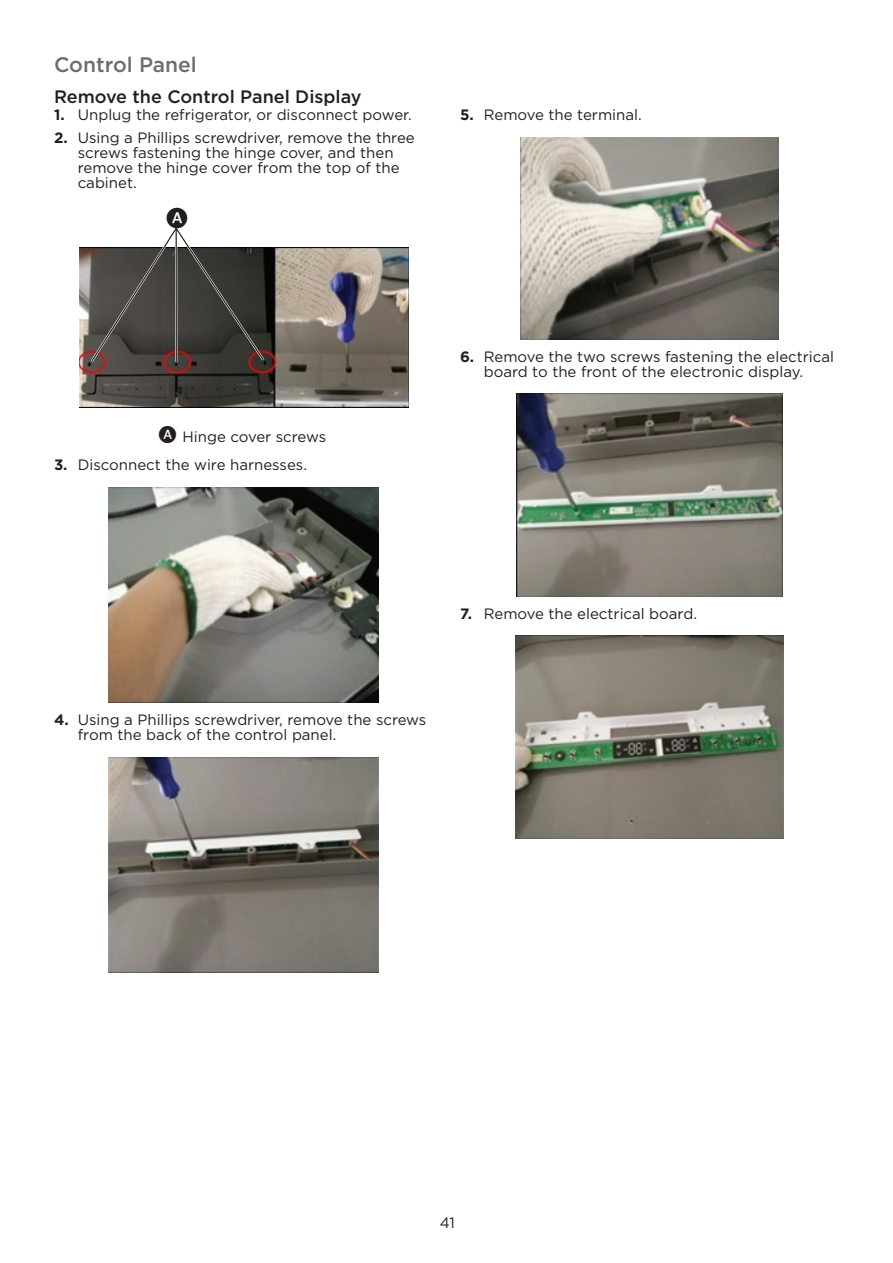
<style>
.page{position:relative;width:893px;height:1263px;background:#fff}
.page>*{position:absolute;margin:0;border:0;box-sizing:border-box;transform-origin:0 0}
.t1{font:27px "LTC Circled Caps Filled";color:#201d1d}
.t2{font:500 21px "Gotham";color:#6c6d70}
.t3{font:500 18px "Gotham";color:#231f20}
.t4{font:15px/15px "Gotham";color:#231f20}
.s1{font-weight:700}
.s2{font-family:"LTC Circled Caps Filled";font-size:22.5px}
</style>
<div class="page">
<img style="left:80px;top:247px;width:328px;height:160px">
<svg style="left:89px;top:228px;width:177px;height:137px;background:#5c5956"></svg>
<img style="left:108px;top:487px;width:271px;height:216px">
<img style="left:108px;top:757px;width:271px;height:216px">
<img style="left:520px;top:137px;width:259px;height:202px">
<img style="left:517px;top:393px;width:265px;height:203px">
<img style="left:515px;top:636px;width:269px;height:203px">
<h2 class="t2" style="left:54px;top:52px;width:144px">Control Panel</h2>
<p class="t3" style="left:54px;top:86px;width:309px">Remove the Control Panel Display</p>
<p class="t4" style="left:54px;top:107px;width:359px"><span class="s1">1.</span> Unplug the refrigerator, or disconnect power.</p>
<p class="t4" style="left:78px;top:130px;width:339px;text-indent:-24px"><span class="s1">2.</span> Using a Phillips screwdriver, remove the three screws fastening the hinge cover, and then remove the hinge cover from the top of the cabinet.</p>
<h1 class="t1" style="left:166px;top:202px;width:23px">a</h1>
<p class="t4" style="left:460px;top:107px;width:183px"><span class="s1">5.</span> Remove the terminal.</p>
<p class="t4" style="left:159px;top:429px;width:169px"><span class="s2">a</span> Hinge cover screws</p>
<p class="t4" style="left:54px;top:457px;width:255px"><span class="s1">3.</span> Disconnect the wire harnesses.</p>
<p class="t4" style="left:460px;top:348px;width:376px;text-align:center"><span class="s1">6.</span> Remove the two screws fastening the electrical board to the front of the electronic display.</p>
<p class="t4" style="left:460px;top:606px;width:239px"><span class="s1">7.</span> Remove the electrical board.</p>
<p class="t4" style="left:78px;top:712px;width:350px;text-indent:-24px"><span class="s1">4.</span> Using a Phillips screwdriver, remove the screws from the back of the control panel.</p>
<p class="t4" style="left:440px;top:1214px;width:17px">41</p>
</div>
